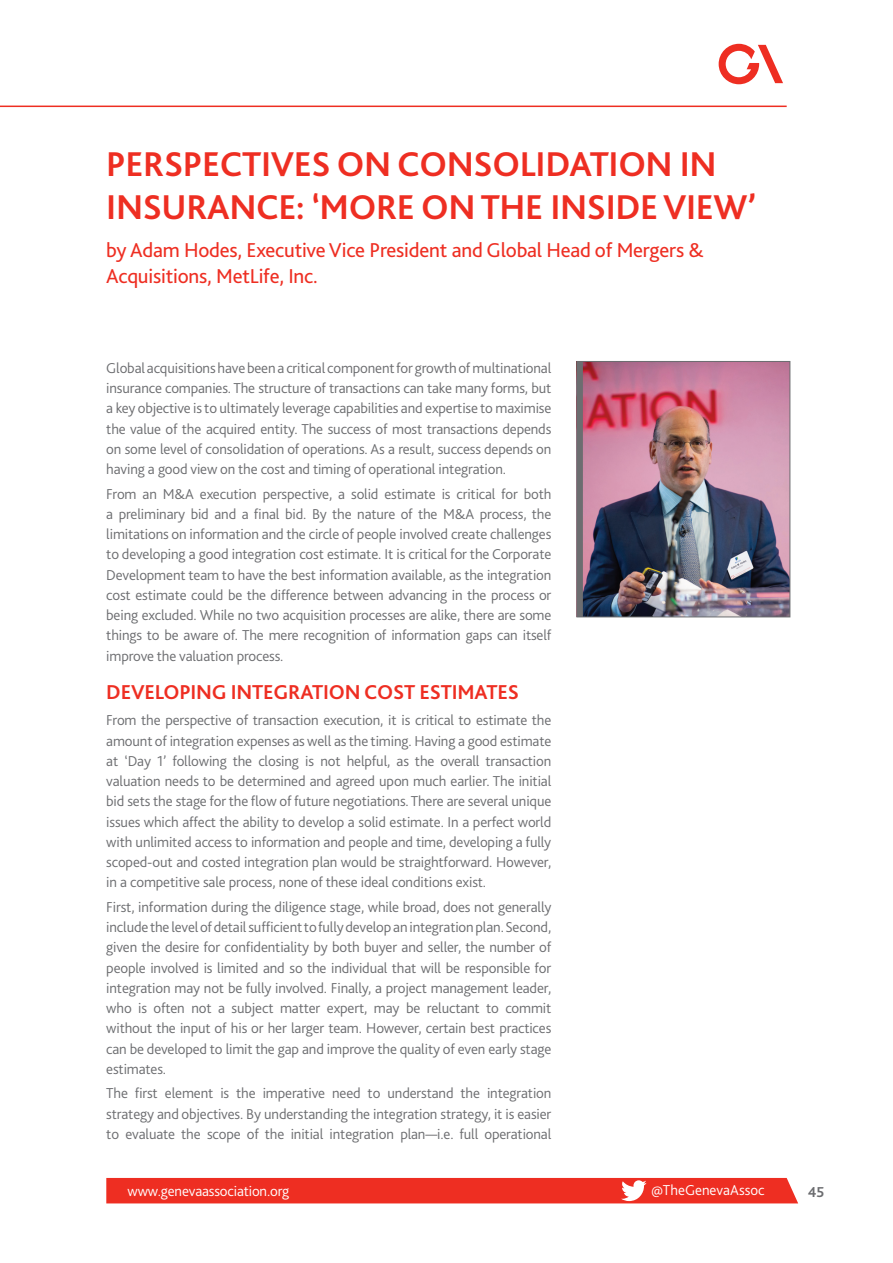
<style>
.page{position:relative;width:893px;height:1263px;background:#fff}
.page>*{position:absolute;margin:0;border:0;box-sizing:border-box;transform-origin:0 0}
.t1{font:700 36px/43.2px "Bliss 2";letter-spacing:-.01em;color:#ee2e22}
.t2{font:21px/25.2px "Bliss 2";letter-spacing:-.01em;color:#ee2e22}
.t3{font:700 21px "Bliss 2";letter-spacing:-.01em;color:#ee2e22}
.t4{font:300 15px/20.2px "Bliss 2";letter-spacing:-.01em;color:#6c6d70;text-align:justify}
.t5{font:300 15px "Bliss 2";letter-spacing:-.01em;color:#fff}
.t6{font:700 15px "Bliss 2";color:#6c6d70}
</style>
<div class="page">
<hr style="left:0;top:106px;width:787px;height:1px;background:#ee2e22">
<div style="left:106px;top:1178px;width:692px;height:25px;background:#ee2e22"></div>
<svg style="left:719px;top:44px;width:64px;height:40px"></svg>
<img style="left:583px;top:363px;width:205px;height:252px">
<div style="left:577px;top:361px;width:213px;height:256px;border:1px solid #6c6d70"></div>
<div style="left:577px;top:361px;width:6px;height:256px;background:#6c6d70"></div>
<p class="t1" style="left:106px;top:143px;width:651px;text-indent:187px">ES ON CONSOLIDATION IN<br>INSURANCE: ‘MORE ON TH E INSI DE VI EW’</p>
<p class="t2" style="left:106px;top:238px;width:599px">by Adam Hodes, Executive Vice President and Global Head of Mergers &amp;<br>Acquisitions, MetLife, Inc.</p>
<p class="t1" style="left:106px;top:143px;width:133px">PERSPECTIV</p>
<p class="t4" style="left:106px;top:358px;width:447px">Global acquisitions have been a critical component for growth of multinational insurance companies. The structure of transactions can take many forms, but a key objective is to ultimately leverage capabilities and expertise to maximise the value of the acquired entity. The success of most transactions depends on some level of consolidation of operations. As a result, success depends on having a good view on the cost and timing of operational integration.</p>
<p class="t4" style="left:106px;top:483px;width:447px">From an M&amp;A execution perspective, a solid estimate is critical for both a preliminary bid and a final bid. By the nature of the M&amp;A process, the limitations on information and the circle of people involved create challenges to developing a good integration cost estimate. It is critical for the Corporate Development team to have the best information available, as the integration cost estimate could be the difference between advancing in the process or being excluded. While no two acquisition processes are alike, there are some things to be aware of. The mere recognition of information gaps can itself improve the valuation process.</p>
<p class="t3" style="left:106px;top:679px;width:412px">DEVELOPI NG I NTEG RATION COST ESTI MATES</p>
<p class="t4" style="left:106px;top:710px;width:447px">From the perspective of transaction execution, it is critical to estimate the amount of integration expenses as well as the timing. Having a good estimate at ‘Day 1’ following the closing is not helpful, as the overall transaction valuation needs to be determined and agreed upon much earlier. The initial bid sets the stage for the flow of future negotiations. There are several unique issues which affect the ability to develop a solid estimate. In a perfect world with unlimited access to information and people and time, developing a fully scoped-out and costed integration plan would be straightforward. However, in a competitive sale process, none of these ideal conditions exist.</p>
<p class="t4" style="left:106px;top:897px;width:447px">First, information during the diligence stage, while broad, does not generally include the level of detail sufficient to fully develop an integration plan. Second, given the desire for confidentiality by both buyer and seller, the number of people involved is limited and so the individual that will be responsible for integration may not be fully involved. Finally, a project management leader, who is often not a subject matter expert, may be reluctant to commit without the input of his or her larger team. However, certain best practices can be developed to limit the gap and improve the quality of even early stage estimates.</p>
<p class="t4" style="left:106px;top:1083px;width:447px">The first element is the imperative need to understand the integration strategy and objectives. By understanding the integration strategy, it is easier to evaluate the scope of the initial integration plan—i.e. full operational</p>
<p class="t5" style="left:128px;top:1181px;width:163px">www.genevaassociation.org</p>
<p class="t5" style="left:651px;top:1181px;width:115px">@TheGenevaAssoc</p>
<p class="t6" style="left:808px;top:1183px;width:18px">45</p>
</div>
